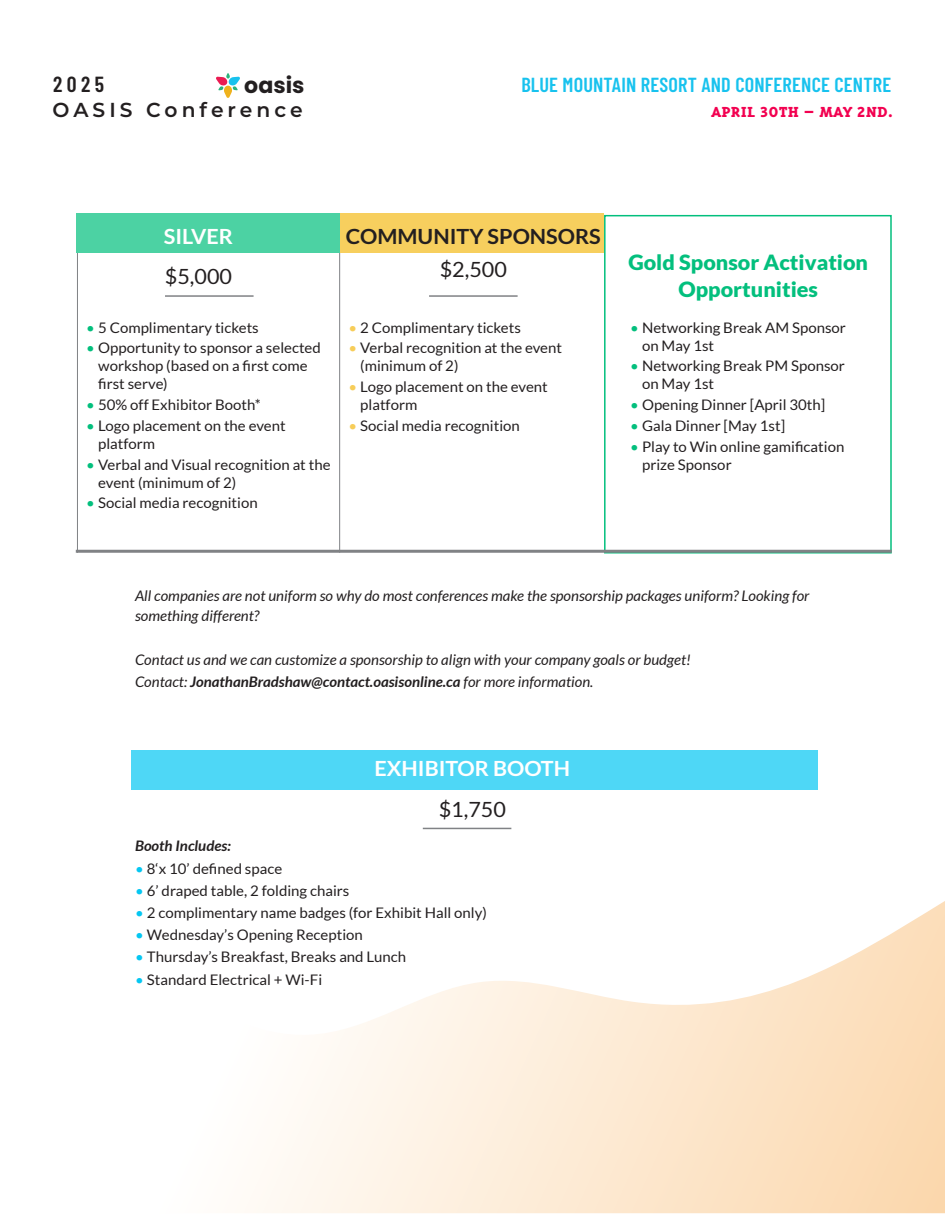
<style>
.page{position:relative;width:945px;height:1215px;background:#fff}
.page>*{position:absolute;margin:0;border:0;box-sizing:border-box;transform-origin:0 0}
.t1{font:700 22.05px "Poppins";color:#231f20}
.t2{font:600 21.75px "Barlow Condensed";color:#231f20}
.t3{font:900 21px/27px "Lato";color:#03bf7d;text-align:center}
.t4{font:700 21px "Lato";color:#fff}
.t5{font:21px "Lato";color:#231f20}
.t6{font:700 21px "Lato";color:#231f20}
.t7{font:600 20.25px "Barlow Condensed";letter-spacing:.01em;color:#18c2ee}
.t8{font:600 20.25px "Montserrat";letter-spacing:.2em;color:#231f20}
.t9{font:800 16.8px "Triplex Serif OT";letter-spacing:.05em;color:#f20150}
.t10{font:14.55px/18px "Lato";color:#231f20}
.t11{font:italic 14.55px/19.5px "Lato";color:#231f20}
.t12{font:italic 700 14.55px "Lato";color:#231f20}
.s1{color:#03bf7d}
.s2{color:#f7cd59}
.s3{font-weight:700}
.s4{color:#05c7f2}
</style>
<div class="page">
<svg style="left:253px;top:901px;width:692px;height:312px"></svg>
<svg style="left:216px;top:73px;width:24px;height:25px"></svg>
<div style="left:131px;top:751px;width:687px;height:39px;background:#4ed7f6"></div>
<hr style="left:423px;top:828px;width:88px;height:1px;background:#808285">
<hr style="left:339px;top:214px;width:1px;height:339px;background:#808285">
<hr style="left:77px;top:214px;width:1px;height:339px;background:#808285">
<div style="left:77px;top:214px;width:263px;height:39px;background:#4cd2a3"></div>
<div style="left:341px;top:214px;width:263px;height:39px;background:#f7cf5e"></div>
<hr style="left:165px;top:295px;width:89px;height:2px;background:#808285">
<hr style="left:429px;top:295px;width:89px;height:2px;background:#808285">
<div style="left:604px;top:215px;width:288px;height:339px;background:#fff;border:2px solid #03bf7d"></div>
<hr style="left:76px;top:550px;width:816px;height:3px;background:#808285">
<h1 class="t1" style="left:244px;top:73px;width:62px">oasis</h1>
<h2 class="t2" style="left:53px;top:68px;width:52px">2025</h2>
<h3 class="t7" style="left:521px;top:71px;width:371px">BLUE MOUNTAIN RESORT AND CONFERENCE CENTRE</h3>
<h3 class="t8" style="left:53px;top:95px;width:252px">OASIS Conference</h3>
<p class="t9" style="left:712px;top:103px;width:182px">APRIL 30TH – MAY 2ND.</p>
<h3 class="t4" style="left:164px;top:224px;width:71px">SILVER</h3>
<h3 class="t5" style="left:165px;top:265px;width:69px">$5,000</h3>
<p class="t10" style="left:86px;top:318px;width:174px"><span class="s1">•</span> 5 Complimentary tickets</p>
<p class="t10" style="left:98px;top:339px;width:224px;text-indent:-12px"><span class="s1">•</span> Opportunity to sponsor a selected workshop (based on a first come first serve)</p>
<p class="t10" style="left:86px;top:396px;width:176px"><span class="s1">•</span> 50% off Exhibitor Booth*</p>
<p class="t10" style="left:98px;top:416px;width:189px;text-indent:-12px"><span class="s1">•</span> Logo placement on the event platform</p>
<p class="t10" style="left:98px;top:455px;width:234px;text-indent:-12px"><span class="s1">•</span> Verbal and Visual recognition at the event (minimum of 2)</p>
<p class="t10" style="left:86px;top:494px;width:173px"><span class="s1">•</span> Social media recognition</p>
<h3 class="t6" style="left:346px;top:224px;width:257px">COMMUNITY SPONSORS</h3>
<h3 class="t5" style="left:440px;top:257px;width:69px">$2,500</h3>
<p class="t10" style="left:348px;top:318px;width:174px"><span class="s2">•</span> 2 Complimentary tickets</p>
<p class="t10" style="left:360px;top:339px;width:203px;text-indent:-12px"><span class="s2">•</span> Verbal recognition at the event (minimum of 2)</p>
<p class="t10" style="left:360px;top:378px;width:189px;text-indent:-12px"><span class="s2">•</span> Logo placement on the event platform</p>
<p class="t10" style="left:348px;top:417px;width:173px"><span class="s2">•</span> Social media recognition</p>
<h3 class="t3" style="left:628px;top:248px;width:241px">Gold Sponsor Activation<br>Opportunities</h3>
<p class="t10" style="left:642px;top:318px;width:205px;text-indent:-12px"><span class="s1">•</span> Networking Break AM Sponsor on May 1st</p>
<p class="t10" style="left:642px;top:357px;width:204px;text-indent:-12px"><span class="s1">•</span> Networking Break PM Sponsor on May 1st</p>
<p class="t10" style="left:630px;top:396px;width:197px"><span class="s1">•</span> Opening Dinner [April 30th]</p>
<p class="t10" style="left:630px;top:416px;width:156px"><span class="s1">•</span> Gala Dinner [May 1st]</p>
<p class="t10" style="left:642px;top:437px;width:204px;text-indent:-12px"><span class="s1">•</span> Play to Win online gamification prize Sponsor</p>
<p class="t11" style="left:135px;top:587px;width:676px">All companies are not uniform so why do most conferences make the sponsorship packages uniform? Looking for something different?</p>
<p class="t11" style="left:135px;top:649px;width:557px;line-height:22.2px">Contact us and we can customize a sponsorship to align with your company goals or budget!<br>Contact: <span class="s3">JonathanBradshaw@contact.oasisonline.ca</span> for more information.</p>
<h3 class="t4" style="left:375px;top:756px;width:197px">EXHIBITOR BOOTH</h3>
<h3 class="t5" style="left:439px;top:797px;width:69px">$1,750</h3>
<p class="t12" style="left:135px;top:838px;width:97px">Booth Includes:</p>
<p class="t10" style="left:135px;top:859px;width:149px"><span class="s4">•</span> 8‘x 10’ defined space</p>
<p class="t10" style="left:135px;top:882px;width:216px"><span class="s4">•</span> 6’ draped table, 2 folding chairs</p>
<p class="t10" style="left:135px;top:904px;width:353px"><span class="s4">•</span> 2 complimentary name badges (for Exhibit Hall only)</p>
<p class="t10" style="left:135px;top:926px;width:229px"><span class="s4">•</span> Wednesday’s Opening Reception</p>
<p class="t10" style="left:135px;top:948px;width:273px"><span class="s4">•</span> Thursday’s Breakfast, Breaks and Lunch</p>
<p class="t10" style="left:135px;top:970px;width:189px"><span class="s4">•</span> Standard Electrical + Wi-Fi</p>
</div>
